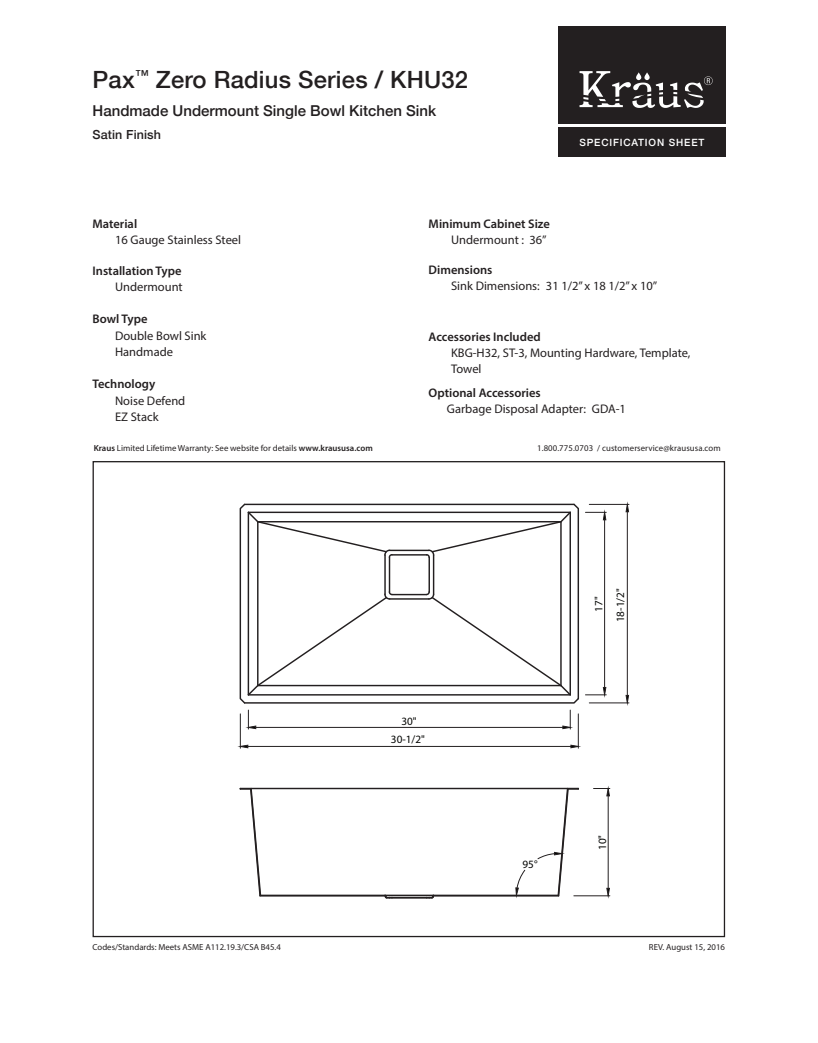
<style>
.page{position:relative;width:818px;height:1043px;background:#fff}
.page>*{position:absolute;margin:0;border:0;box-sizing:border-box;transform-origin:0 0}
.t1{font:500 23.75px "Helvetica Neue LT Com";letter-spacing:.01em;color:#231f20}
.t2{font:500 15px "Helvetica Neue";color:#231f20}
.t3{font:12.5px/16.2px "Myriad Pro";color:#231f20}
.t4{font:600 12.5px "Myriad Pro";color:#231f20}
.t5{font:500 12.5px "Helvetica Neue";letter-spacing:.01em;color:#231f20}
.t6{font:11.12px/18px "Myriad Pro";color:#040503;text-align:center}
.t7{font:500 10px "Helvetica Neue";letter-spacing:.085em;color:#fff}
.t8{font:8.75px "Myriad Pro";color:#231f20}
.s1{font-weight:600}
</style>
<div class="page">
<div style="left:558px;top:127px;width:167px;height:29px;background:#231f20"></div>
<div style="left:558px;top:26px;width:167px;height:97px;background:#231f20"></div>
<svg style="left:579px;top:71px;width:133px;height:37px"></svg>
<hr style="left:386px;top:896px;width:46px;height:2px;background:#231f20">
<hr style="left:260px;top:894px;width:298px;height:2px;background:#231f20">
<svg style="left:239px;top:788px;width:23px;height:109px"></svg>
<hr style="left:240px;top:787px;width:338px;height:2px;background:#231f20">
<svg style="left:426px;top:894px;width:9px;height:5px"></svg>
<svg style="left:383px;top:894px;width:9px;height:5px"></svg>
<hr style="left:240px;top:714px;width:1px;height:34px;background:#231f20">
<hr style="left:578px;top:714px;width:1px;height:34px;background:#231f20">
<hr style="left:248px;top:746px;width:323px;height:1px;background:#231f20">
<svg style="left:240px;top:744px;width:8px;height:4px"></svg>
<svg style="left:570px;top:744px;width:9px;height:4px"></svg>
<svg style="left:239px;top:503px;width:367px;height:226px"></svg>
<hr style="left:589px;top:504px;width:40px;height:1px;background:#231f20">
<hr style="left:589px;top:702px;width:40px;height:1px;background:#231f20">
<hr style="left:627px;top:512px;width:1px;height:183px;background:#231f20">
<svg style="left:625px;top:504px;width:4px;height:8px"></svg>
<svg style="left:625px;top:694px;width:4px;height:9px"></svg>
<hr style="left:573px;top:895px;width:36px;height:1px;background:#231f20">
<hr style="left:608px;top:796px;width:1px;height:92px;background:#231f20">
<svg style="left:606px;top:887px;width:4px;height:9px"></svg>
<svg style="left:593px;top:788px;width:17px;height:8px"></svg>
<svg style="left:537px;top:787px;width:42px;height:110px"></svg>
<svg style="left:515px;top:869px;width:10px;height:26px"></svg>
<div style="left:2px;top:514px;width:14px;height:14px;border:2px solid #fff;border-radius:50%"></div>
<h1 class="t1" style="left:92px;top:65px;width:377px">Pax<sup>™</sup> Zero Radius Series / KHU32</h1>
<p class="t2" style="left:92px;top:99px;width:345px">Handmade Undermount Single Bowl Kitchen Sink</p>
<p class="t5" style="left:92px;top:125px;width:70px">Satin Finish</p>
<p class="t4" style="left:92px;top:215px;width:46px">Material</p>
<p class="t4" style="left:428px;top:215px;width:123px">Minimum Cabinet Size</p>
<p class="t3" style="left:115px;top:231px;width:128px">16 Gauge Stainless Steel</p>
<p class="t3" style="left:451px;top:231px;width:97px">Undermount : 36”</p>
<p class="t4" style="left:92px;top:262px;width:91px">Installation Type</p>
<p class="t4" style="left:428px;top:262px;width:65px">Dimensions</p>
<p class="t7" style="left:579px;top:134px;width:126px">SPECIFICATION SHEET</p>
<p class="t3" style="left:115px;top:278px;width:69px">Undermount</p>
<p class="t4" style="left:92px;top:311px;width:56px">Bowl Type</p>
<p class="t3" style="left:115px;top:327px;width:93px">Double Bowl Sink</p>
<p class="t3" style="left:115px;top:343px;width:59px">Handmade</p>
<p class="t4" style="left:92px;top:376px;width:64px">Technology</p>
<p class="t3" style="left:115px;top:392px;width:72px">Noise Defend</p>
<p class="t3" style="left:115px;top:408px;width:45px">EZ Stack</p>
<p class="t8" style="left:94px;top:442px;width:280px"><span class="s1">Kraus</span> Limited Lifetime Warranty: See website for details <span class="s1">www.kraususa.com</span></p>
<p class="t3" style="left:451px;top:277px;width:208px">Sink Dimensions: 31 1/2” x 18 1/2” x 10”</p>
<p class="t4" style="left:428px;top:328px;width:114px">Accessories Included</p>
<p class="t3" style="left:451px;top:344px;width:241px">KBG-H32, ST-3, Mounting Hardware, Template,<br>Towel</p>
<p class="t4" style="left:428px;top:385px;width:114px">Optional Accessories</p>
<p class="t3" style="left:447px;top:401px;width:180px">Garbage Disposal Adapter: GDA-1</p>
<p class="t8" style="left:537px;top:442px;width:185px">1.800.775.0703 / customerservice@kraususa.com</p>
<p class="t8" style="left:92px;top:941px;width:190px">Codes/Standards: Meets ASME A112.19.3/CSA B45.4</p>
<p class="t6" style="left:391px;top:712px;width:35px">30"<br>30-1/2"</p>
<p class="t6" style="left:588px;top:622px;width:35px;line-height:21.5px;rotate:-90deg">17"<br>18-1/2"</p>
<p class="t6" style="left:522px;top:855px;width:17px">95°</p>
<p class="t6" style="left:593px;top:850px;width:17px;rotate:-90deg">10"</p>
<p class="t8" style="left:649px;top:941px;width:78px">REV. August 15, 2016</p>
</div>
